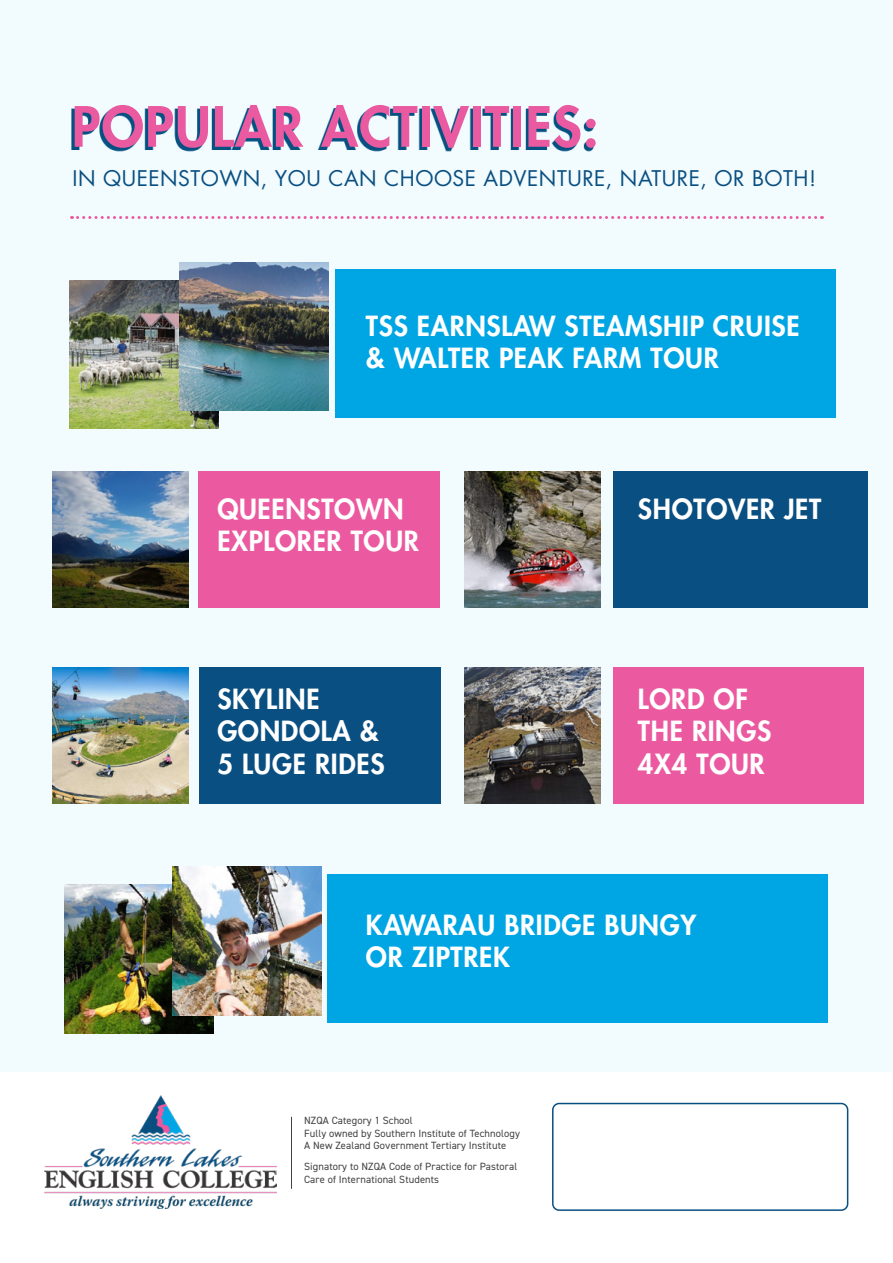
<style>
.page{position:relative;width:893px;height:1263px;background:#fff}
.page>*{position:absolute;margin:0;border:0;box-sizing:border-box;transform-origin:0 0}
.t1{font:800 54px "Futura LT";letter-spacing:.025em;color:#e95aa1}
.t2{font:800 27px/32.4px "Futura LT";letter-spacing:.025em;color:#fff}
.t3{font:21px "Futura LT";letter-spacing:.025em;color:#094f81}
.t4{font:10.5px/12.6px "DIN2014";letter-spacing:.01em;color:#414042}
</style>
<div class="page">
<div style="left:0;top:0;width:893px;height:1071px;background:#f2fbfe"></div>
<img style="left:464px;top:471px;width:136px;height:136px">
<svg style="left:71px;top:108px;width:522px;height:43px"></svg>
<img style="left:52px;top:667px;width:136px;height:136px">
<img style="left:464px;top:667px;width:136px;height:136px">
<img style="left:65px;top:884px;width:149px;height:149px">
<img style="left:173px;top:866px;width:148px;height:149px">
<div style="left:335px;top:269px;width:501px;height:149px;background:#00a6e4"></div>
<div style="left:198px;top:471px;width:242px;height:136px;background:#eb5aa0"></div>
<div style="left:613px;top:471px;width:254px;height:136px;background:#094f81"></div>
<div style="left:199px;top:667px;width:241px;height:136px;background:#094f81"></div>
<div style="left:613px;top:667px;width:250px;height:136px;background:#eb5aa0"></div>
<div style="left:328px;top:874px;width:500px;height:149px;background:#00a6e4"></div>
<img style="left:70px;top:280px;width:149px;height:149px">
<img style="left:52px;top:471px;width:136px;height:136px">
<img style="left:179px;top:262px;width:149px;height:149px">
<svg style="left:71px;top:216px;width:751px;height:3px"></svg>
<div style="left:552px;top:1103px;width:296px;height:108px;border:2px solid #094f81;border-radius:6px"></div>
<hr style="left:291px;top:1117px;width:1px;height:72px;background:#414042">
<img style="left:45px;top:1096px;width:232px;height:113px">
<h1 class="t1" style="left:72px;top:91px;width:528px">POPULAR ACTIVITIES:</h1>
<h3 class="t3" style="left:73px;top:165px;width:745px">IN QUEENSTOWN, YOU CAN CHOOSE ADVENTURE, NATURE, OR BOTH!</h3>
<h2 class="t2" style="left:366px;top:309px;width:435px">TSS EARNSLAW STEAMSHIP CRUISE &amp; WALTER PEAK FARM TOUR</h2>
<h2 class="t2" style="left:217px;top:492px;width:188px">QUEENSTOWN</h2>
<h2 class="t2" style="left:638px;top:492px;width:185px">SHOTOVER JET</h2>
<h2 class="t2" style="left:217px;top:524px;width:203px">EXPLORER TOUR</h2>
<h2 class="t2" style="left:217px;top:682px;width:169px">SKYLINE<br>GONDOLA &amp;<br>5 LUGE RIDES</h2>
<h2 class="t2" style="left:638px;top:682px;width:135px">LORD OF<br>THE RINGS<br>4X4 TOUR</h2>
<h2 class="t2" style="left:366px;top:908px;width:332px">KAWARAU BRIDGE BUNGY<br>OR ZIPTREK</h2>
<p class="t4" style="left:304px;top:1114px;width:217px">NZQA Category 1 School<br>Fully owned by Southern Institute of Technology<br>A New Zealand Government Tertiary Institute</p>
<p class="t4" style="left:304px;top:1160px;width:215px">Signatory to NZQA Code of Practice for Pastoral<br>Care of International Students</p>
</div>
